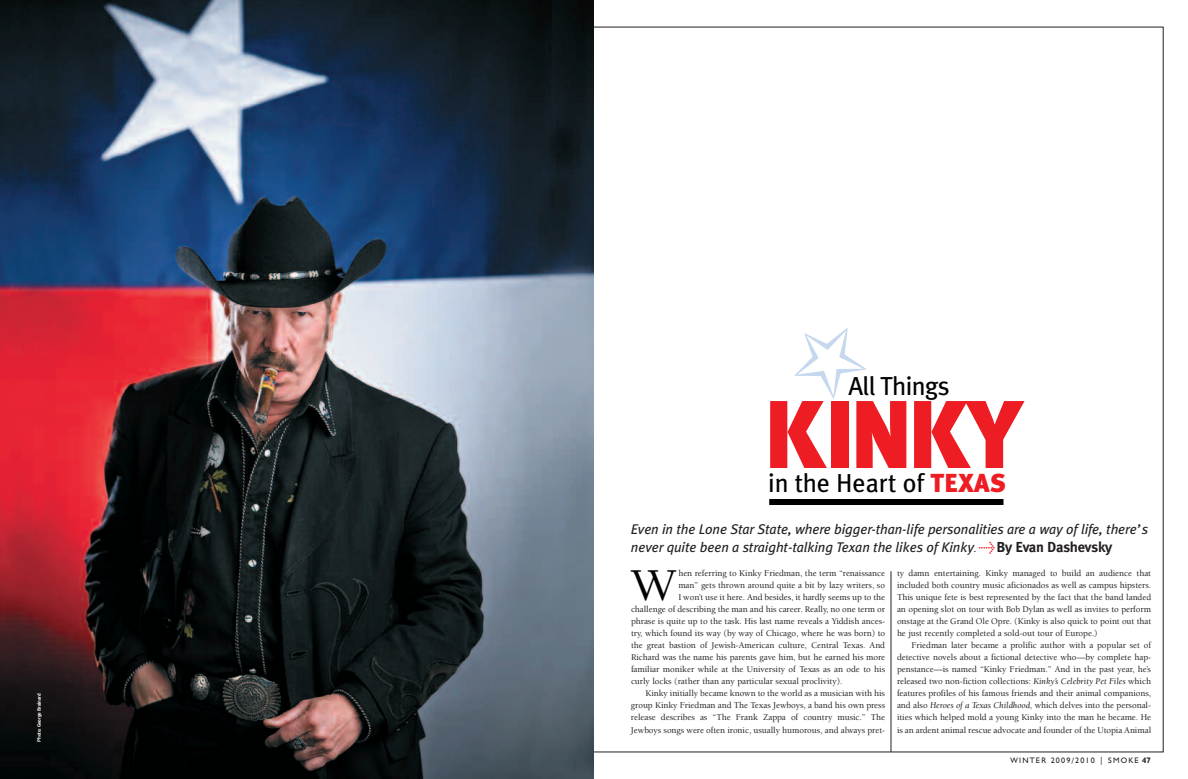
<style>
.page{position:relative;width:1188px;height:779px;background:#fff}
.page>*{position:absolute;margin:0;border:0;box-sizing:border-box;transform-origin:0 0}
.t1{font:900 96px "Meta Plus";letter-spacing:-.05em;color:#ee1d23}
.t2{font:500 46.8px "Berkeley";color:#010203}
.t3{font:26px "Meta Plus";letter-spacing:-.005em;color:#010203}
.t4{font:26px "Meta Plus";letter-spacing:-.025em;color:#010203}
.t5{font:italic 14px/18px "Meta Plus";letter-spacing:-.005em;color:#231f20}
.t6{font:500 9px/12px "Berkeley";letter-spacing:-.005em;color:#231f20;text-align:justify}
.t7{font:8px "Humanist 521 BT";letter-spacing:.15em;color:#231f20}
.t8{font:700 5px "Meta Plus";letter-spacing:-.015em;color:#fff}
.s1{font-weight:900;color:#ee1d23}
.s2{font-size:9px}
.s3{font-style:normal;color:#ee1d23}
.s4{font-weight:700;font-style:normal;font-size:14.5px}
.s5{font-weight:400;font-style:italic}
.s6{font-weight:700}
</style>
<div class="page">
<hr style="left:891px;top:571px;width:1px;height:180px;background:#231f20">
<img style="left:0;top:0;width:594px;height:778px">
<div style="left:769px;top:499px;width:235px;height:6px;background:#010203"></div>
<p class="t8" style="left:36px;top:741px;width:50px;rotate:-90deg">Photo: George Brainard</p>
<h3 class="t4" style="left:849px;top:370px;width:103px">All Things</h3>
<h1 class="t1" style="left:763px;top:378px;width:261px">KINKY</h1>
<h3 class="t3" style="left:768px;top:467px;width:239px">in the Heart of <span class="s1">TEXAS</span></h3>
<h3 class="t5" style="left:631px;top:520px;width:519px">Even in the Lone Star State, where bigger-than-life personalities are a way of life, there’s never quite been a straight-talking Texan the likes of Kinky<span class="s2">.</span> <span class="s3">&gt;</span><span class="s4">By Evan Dashevsky</span></h3>
<h2 class="t2" style="left:631px;top:567px;width:47px">W</h2>
<p class="t6" style="left:678px;top:568px;width:208px">hen referring to Kinky Friedman, the term “renaissance</p>
<p class="t6" style="left:678px;top:580px;width:208px">man” gets thrown around quite a bit by lazy writers, so</p>
<p class="t6" style="left:678px;top:592px;width:208px">I won’t use it here. And besides, it hardly seems up to the</p>
<p class="t6" style="left:631px;top:604px;width:256px">challenge of describing the man and his career. Really, no one term or</p>
<p class="t6" style="left:631px;top:616px;width:256px">phrase is quite up to the task. His last name reveals a Yiddish ances-</p>
<p class="t6" style="left:631px;top:628px;width:256px">try, which found its way (by way of Chicago, where he was born) to</p>
<p class="t6" style="left:631px;top:640px;width:256px">the great bastion of Jewish-American culture, Central Texas. And</p>
<p class="t6" style="left:631px;top:652px;width:256px">Richard was the name his parents gave him, but he earned his more</p>
<p class="t6" style="left:631px;top:664px;width:256px">familiar moniker while at the University of Texas as an ode to his</p>
<p class="t6" style="left:631px;top:676px;width:213px">curly locks (rather than any particular sexual proclivity).</p>
<p class="t6" style="left:645px;top:688px;width:241px">Kinky initially became known to the world as a musician with his</p>
<p class="t6" style="left:631px;top:700px;width:256px">group Kinky Friedman and The Texas Jewboys, a band his own press</p>
<p class="t6" style="left:631px;top:712px;width:256px">release describes as “The Frank Zappa of country music.” The</p>
<p class="t6" style="left:631px;top:724px;width:256px">Jewboys songs were often ironic, usually humorous, and always pret-</p>
<p class="t6" style="left:897px;top:568px;width:256px">ty damn entertaining. Kinky managed to build an audience that included both country music aficionados as well as campus hipsters.<br>This unique fete is best represented by the fact that the band landed an opening slot on tour with Bob Dylan as well as invites to perform onstage at the Grand Ole Opre. (Kinky is also quick to point out that he just recently completed a sold-out tour of Europe.)</p>
<p class="t6" style="left:897px;top:640px;width:256px;text-indent:14px">Friedman later became a prolific author with a popular set of detective novels about a fictional detective who—by complete hap&shy;penstance—is named “Kinky Friedman.” And in the past year, he’s released two non-fiction collections: <span class="s5">Kinky’s Celebrity Pet Files</span> which features profiles of his famous friends and their animal companions, and also <span class="s5">Heroes of a Texas Childhood</span>, which delves into the personal&shy;ities which helped mold a young Kinky into the man he became. He is an ardent animal rescue advocate and founder of the Utopia Animal</p>
<p class="t7" style="left:1011px;top:757px;width:142px">WINTER 2009/2010 | SMOKE <span class="s6">47</span></p>
</div>
